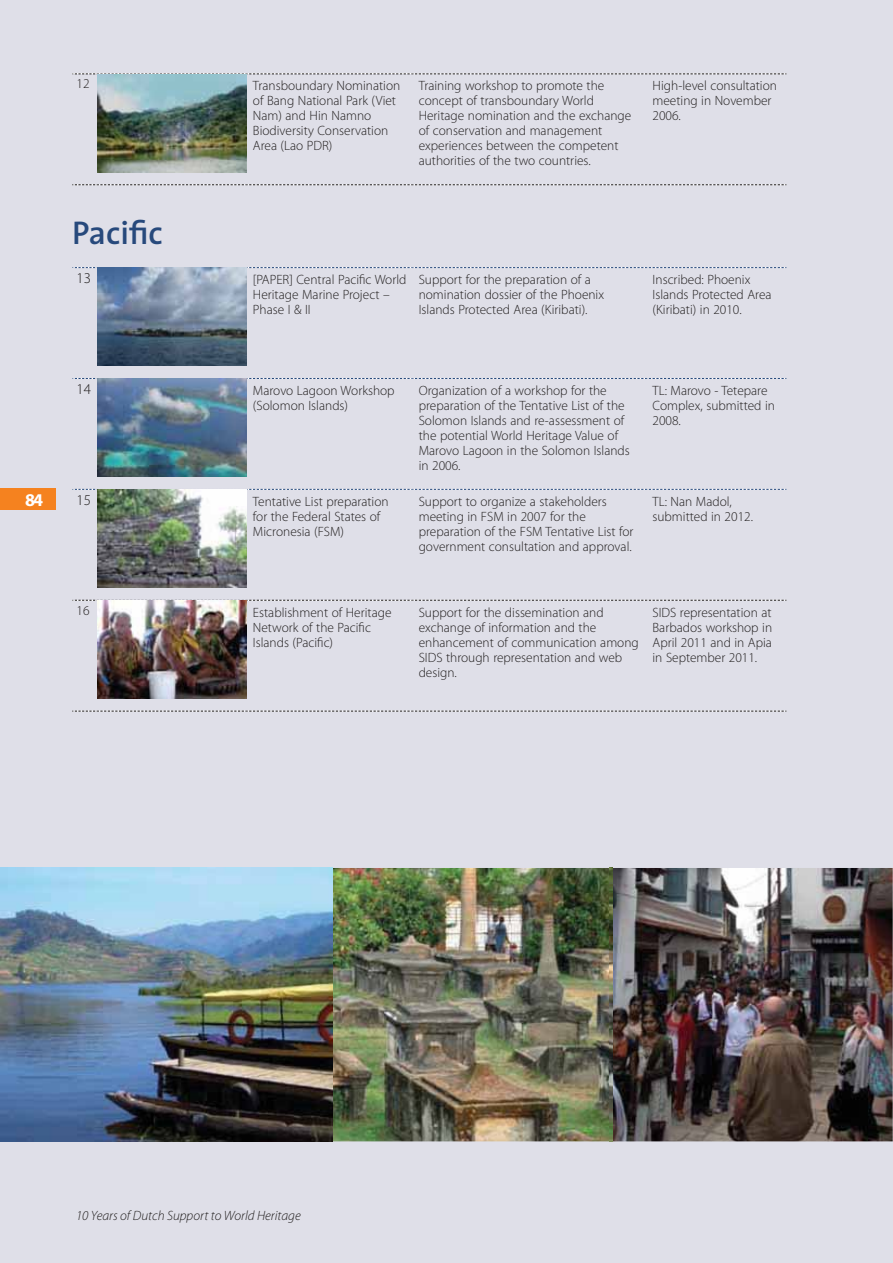
<style>
.page{position:relative;width:893px;height:1263px;background:#dfdfe8}
.page>*{position:absolute;margin:0;border:0;box-sizing:border-box;transform-origin:0 0}
.t1{font:600 33px "The Sans";color:#27497c}
.t2{font:700 18px "Myriad Pro";color:#fff}
.t3{font:300 15px "Myriad Pro";color:#201d1d}
.t4{font:300 13.5px/15px "Myriad Pro";color:#201d1d}
.t5{font:italic 300 13.5px "Myriad Pro";color:#201d1d}
</style>
<div class="page">
<img style="left:612px;top:868px;width:281px;height:273px">
<img style="left:0;top:868px;width:609px;height:273px">
<img style="left:609px;top:868px;width:3px;height:273px">
<div style="left:0;top:488px;width:55px;height:22px;background:#f5821f"></div>
<svg style="left:72px;top:74px;width:714px;height:1px"></svg>
<svg style="left:72px;top:184px;width:714px;height:1px"></svg>
<img style="left:98px;top:74px;width:149px;height:98px">
<svg style="left:72px;top:267px;width:714px;height:1px"></svg>
<svg style="left:72px;top:378px;width:714px;height:1px"></svg>
<svg style="left:72px;top:489px;width:714px;height:1px"></svg>
<svg style="left:72px;top:600px;width:714px;height:1px"></svg>
<svg style="left:72px;top:711px;width:714px;height:1px"></svg>
<img style="left:98px;top:268px;width:149px;height:98px">
<img style="left:98px;top:379px;width:149px;height:98px">
<img style="left:98px;top:490px;width:148px;height:98px">
<img style="left:98px;top:601px;width:149px;height:97px">
<h2 class="t2" style="left:25px;top:489px;width:20px">84</h2>
<p class="t4" style="left:77px;top:77px;width:15px">12</p>
<p class="t4" style="left:253px;top:79px;width:149px">Transboundary Nomination of Bang National Park (Viet<br>Nam) and Hin Namno<br>Biodiversity Conservation<br>Area (Lao PDR)</p>
<p class="t4" style="left:419px;top:79px;width:214px">Training workshop to promote the concept of transboundary World Heritage nomination and the exchange of conservation and management experiences between the competent authorities of the two countries.</p>
<p class="t4" style="left:652px;top:79px;width:126px">High-level consultation meeting in November<br>2006.</p>
<h1 class="t1" style="left:72px;top:220px;width:92px">Pacific</h1>
<p class="t3" style="left:77px;top:272px;width:16px">13</p>
<p class="t4" style="left:253px;top:273px;width:155px">[PAPER] Central Pacific World<br>Heritage Marine Project –<br>Phase I &amp; II</p>
<p class="t4" style="left:419px;top:273px;width:187px">Support for the preparation of a nomination dossier of the Phoenix<br>Islands Protected Area (Kiribati).</p>
<p class="t4" style="left:652px;top:273px;width:121px">Inscribed: Phoenix<br>Islands Protected Area (Kiribati) in 2010.</p>
<p class="t3" style="left:77px;top:383px;width:16px">14</p>
<p class="t4" style="left:253px;top:384px;width:143px">Marovo Lagoon Workshop (Solomon Islands)</p>
<p class="t4" style="left:419px;top:384px;width:213px">Organization of a workshop for the preparation of the Tentative List of the<br>Solomon Islands and re-assessment of the potential World Heritage Value of<br>Marovo Lagoon in the Solomon Islands in 2006.</p>
<p class="t4" style="left:652px;top:384px;width:124px">TL: Marovo - Tetepare<br>Complex, submitted in<br>2008.</p>
<p class="t3" style="left:77px;top:494px;width:16px">15</p>
<p class="t4" style="left:253px;top:495px;width:137px">Tentative List preparation for the Federal States of<br>Micronesia (FSM)</p>
<p class="t4" style="left:419px;top:495px;width:216px">Support to organize a stakeholders meeting in FSM in 2007 for the preparation of the FSM Tentative List for government consultation and approval.</p>
<p class="t4" style="left:652px;top:495px;width:102px">TL: Nan Madol, submitted in 2012.</p>
<p class="t4" style="left:77px;top:604px;width:15px">16</p>
<p class="t4" style="left:253px;top:606px;width:140px">Establishment of Heritage<br>Network of the Pacific<br>Islands (Pacific)</p>
<p class="t4" style="left:419px;top:606px;width:222px">Support for the dissemination and exchange of information and the enhancement of communication among<br>SIDS through representation and web design.</p>
<p class="t4" style="left:652px;top:606px;width:121px;text-align:justify">SIDS representation at Barbados workshop in April 2011 and in Apia in September 2011.</p>
<p class="t5" style="left:76px;top:1210px;width:226px">10 Years of Dutch Support to World Heritage</p>
</div>
